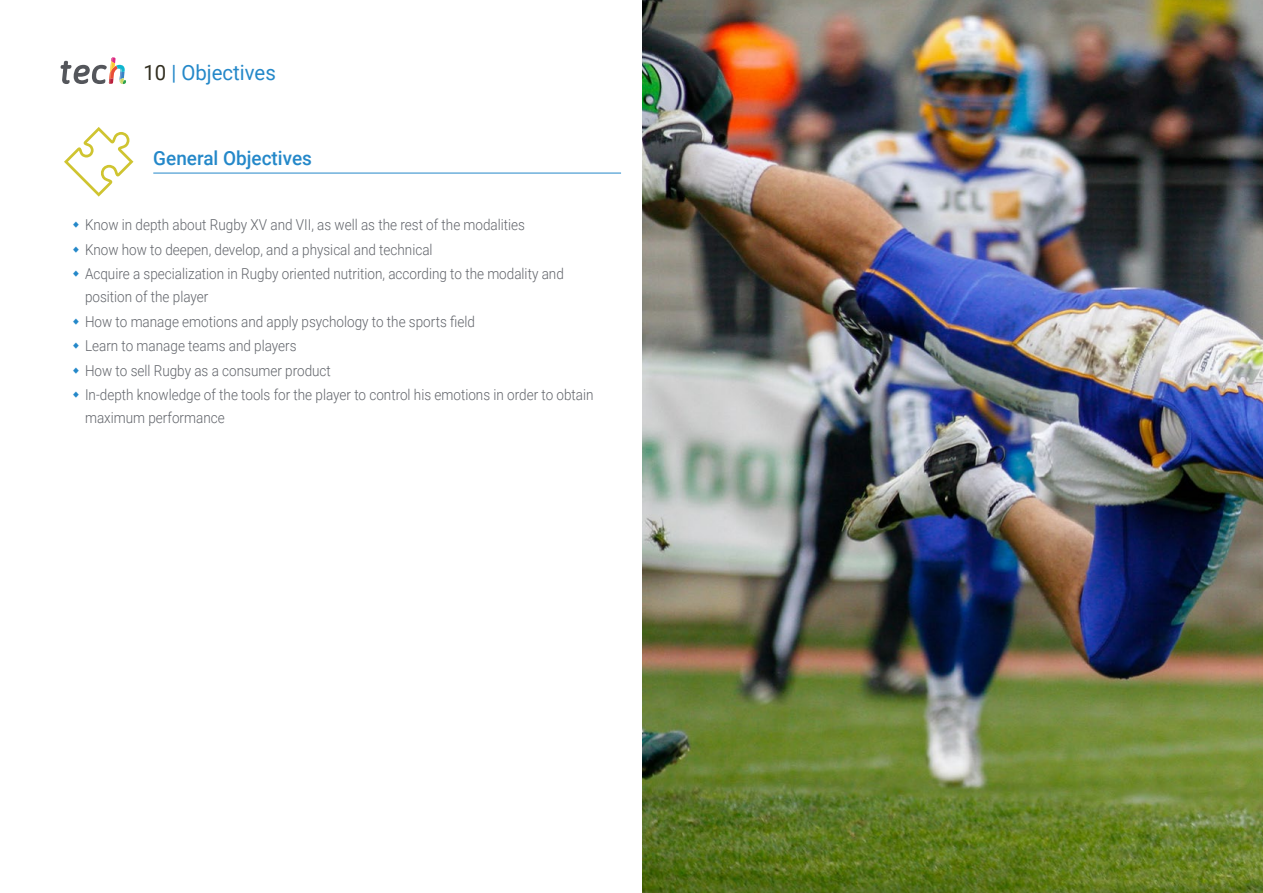
<style>
.page{position:relative;width:1263px;height:893px;background:#fff}
.page>*{position:absolute;margin:0;border:0;box-sizing:border-box;transform-origin:0 0}
.t1{font:21px "Roboto";color:#2488c9}
.t2{font:500 19.5px "Roboto";color:#2488c9}
.t3{font:300 15px/24.6px "Roboto";color:#61646a;scale:.9 1}
.s1{color:#312e20}
</style>
<div class="page">
<hr style="left:153px;top:173px;width:468px;height:1px;background:#2488c9">
<svg style="left:64px;top:127px;width:69px;height:70px"></svg>
<img style="left:642px;top:0;width:621px;height:893px">
<svg style="left:61px;top:57px;width:65px;height:27px"></svg>
<h1 class="t1" style="left:144px;top:57px;width:134px"><span class="s1">10</span> | Objectives</h1>
<h2 class="t2" style="left:153px;top:144px;width:160px">General Objectives</h2>
<p class="t3" style="left:85px;top:212px;width:533px">Know in depth about Rugby XV and VII, as well as the rest of the modalities<br>Know how to deepen, develop, and a physical and technical<br>Acquire a specialization in Rugby oriented nutrition, according to the modality and</p>
<p class="t3" style="left:85px;top:284px;width:566px">position of the player<br>How to manage emotions and apply psychology to the sports field<br>Learn to manage teams and players<br>How to sell Rugby as a consumer product<br>In-depth knowledge of the tools for the player to control his emotions in order to obtain</p>
<p class="t3" style="left:85px;top:405px;width:157px">maximum performance</p>
</div>
